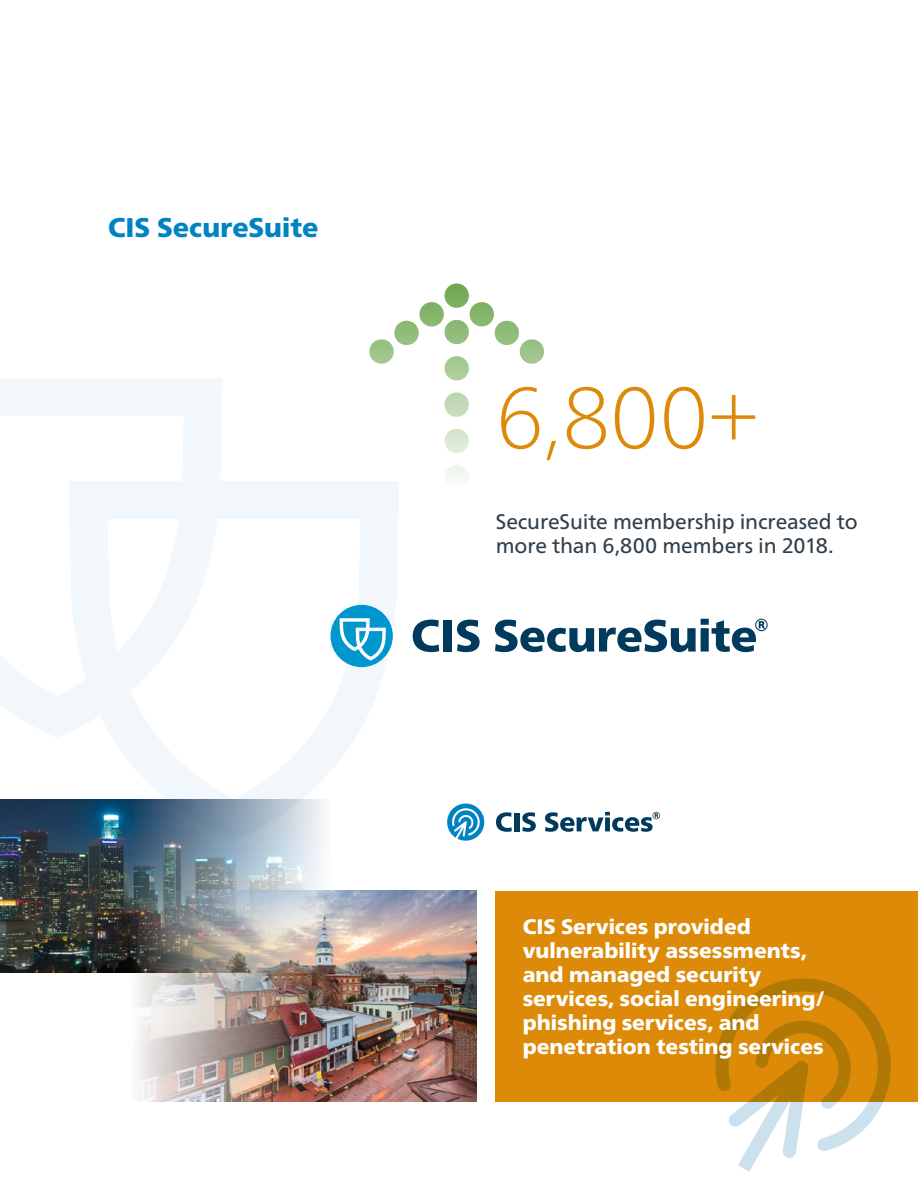
<style>
.page{position:relative;width:918px;height:1188px;background:#fff}
.page>*{position:absolute;margin:0;border:0;box-sizing:border-box;transform-origin:0 0}
.t1{font:100 87px "Frutiger Neue LTW1 G";color:#dc8a07}
.t2{font:900 27px "Frutiger Neue LTW1 G";color:#0083c1}
.t3{font:900 21px/24px "Frutiger Neue LTW1 G";color:#fff}
.t4{font:21px/24px "Frutiger Neue LTW1 G";letter-spacing:-.005em;color:#303e49}
</style>
<div class="page">
<svg style="left:369px;top:283px;width:175px;height:197px"></svg>
<svg style="left:0;top:378px;width:399px;height:421px"></svg>
<svg style="left:330px;top:605px;width:63px;height:62px"></svg>
<svg style="left:413px;top:620px;width:26px;height:32px"></svg>
<div style="left:444px;top:620px;width:8px;height:32px;background:#003a5d"></div>
<svg style="left:457px;top:620px;width:23px;height:32px"></svg>
<svg style="left:495px;top:619px;width:273px;height:33px"></svg>
<div style="left:496px;top:891px;width:422px;height:211px;background:#dc8a07"></div>
<svg style="left:496px;top:812px;width:16px;height:20px"></svg>
<div style="left:514px;top:813px;width:5px;height:18px;background:#003a5d"></div>
<svg style="left:522px;top:812px;width:14px;height:20px"></svg>
<svg style="left:447px;top:804px;width:38px;height:37px"></svg>
<svg style="left:545px;top:812px;width:115px;height:20px"></svg>
<svg style="left:715px;top:978px;width:176px;height:194px"></svg>
<img style="left:0;top:799px;width:330px;height:174px">
<img style="left:129px;top:891px;width:347px;height:211px">
<p class="t2" style="left:108px;top:211px;width:212px">CIS SecureSuite</p>
<p class="t1" style="left:495px;top:365px;width:265px">6,800+</p>
<p class="t4" style="left:496px;top:510px;width:363px">SecureSuite membership increased to more than 6,800 members in 2018.</p>
<p class="t3" style="left:523px;top:914px;width:305px">CIS Services provided vulnerability assessments, and managed security services, social engineering/ phishing services, and penetration testing services</p>
</div>
